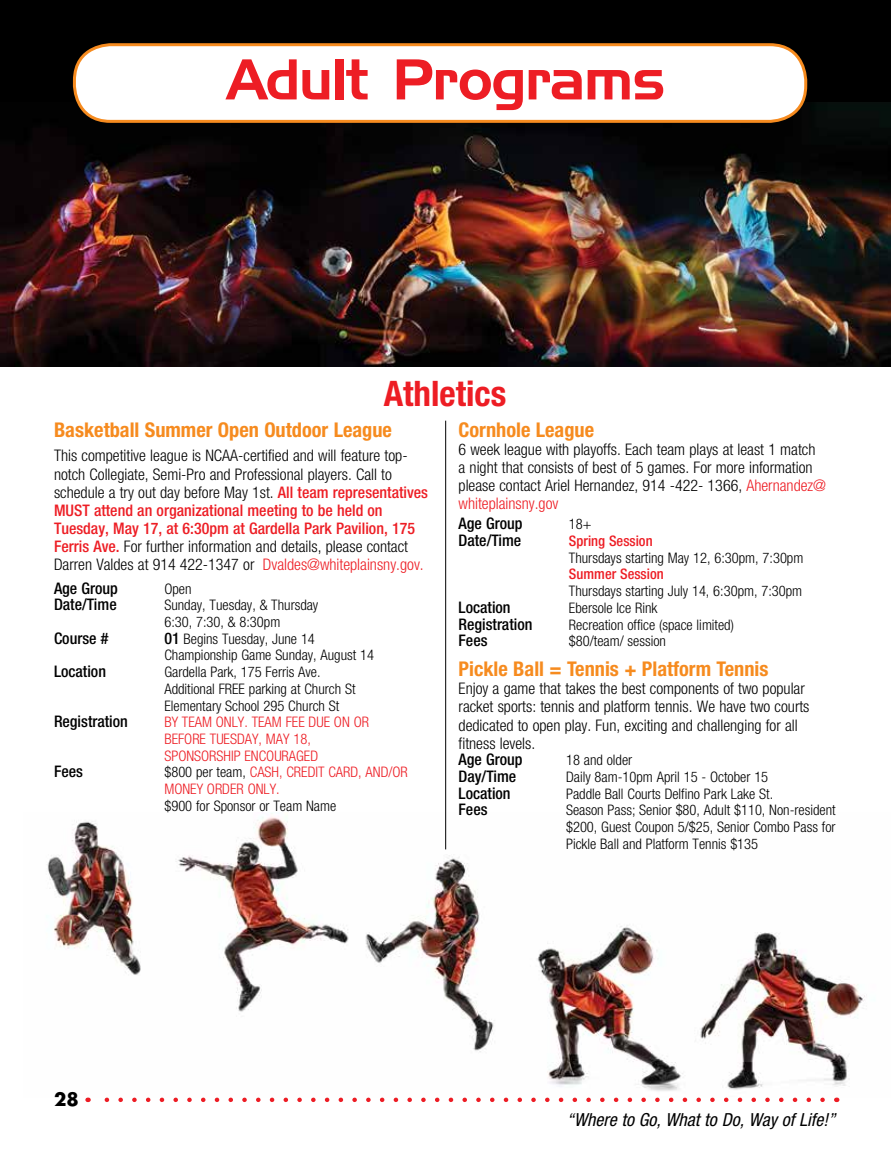
<style>
.page{position:relative;width:891px;height:1161px;background:#fff}
.page>*{position:absolute;margin:0;border:0;box-sizing:border-box;transform-origin:0 0}
.t1{font:55.8px "Handel Gothic BT";letter-spacing:-.015em;color:#ed1d24}
.t2{font:700 condensed 35.25px "Helvetica Neue";color:#ed1d24}
.t3{font:700 condensed 20.4px "Helvetica Neue";color:#f68b1f}
.t4{font:italic condensed 18px "Helvetica Neue";color:#000}
.t5{font:700 18px "Futura";color:#000}
.t6{font:300 condensed 16.05px/18.1px "Helvetica Neue";color:#000}
.t7{font:500 condensed 16.05px "Helvetica Neue";color:#000}
.t8{font:300 condensed 14.55px/16.6px "Helvetica Neue";color:#000}
.t9{font:300 condensed 14.55px/16.6px "Helvetica Neue";color:#ed1d24}
.t10{font:500 condensed 14.55px "Helvetica Neue";color:#ed1d24}
.s1{font-weight:500;color:#ed1d24}
.s2{color:#ed1d24}
.s3{font-weight:500;font-size:16.05px}
.s4{color:#000}
</style>
<div class="page">
<img style="left:47px;top:813px;width:818px;height:285px">
<svg style="left:88px;top:1098px;width:735px;height:4px"></svg>
<img style="left:0;top:102px;width:891px;height:264px">
<div style="left:0;top:0;width:891px;height:102px;background:#000"></div>
<hr style="left:445px;top:421px;width:1px;height:428px;background:#000">
<div style="left:74px;top:45px;width:732px;height:76px;background:#fff;border-radius:36px"></div>
<div style="left:73px;top:43px;width:734px;height:80px;border:3px solid #f68b1f;border-radius:36px"></div>
<h1 class="t1" style="left:227px;top:46px;width:440px">Adult Programs</h1>
<h2 class="t2" style="left:384px;top:372px;width:124px">Athletics</h2>
<p class="t3" style="left:54px;top:417px;width:340px">Basketball Summer Open Outdoor League</p>
<p class="t6" style="left:54px;top:446px;width:376px">This competitive league is NCAA-certified and will feature top&shy;notch Collegiate, Semi-Pro and Professional players. Call to schedule a try out day before May 1st. <span class="s1">All team representatives MUST attend an organizational meeting to be held on Tuesday, May 17, at 6:30pm at Gardella Park Pavilion, 175<br>Ferris Ave.</span> For further information and details, please contact Darren Valdes at 914 422-1347 or <span class="s2">Dvaldes@whiteplainsny.gov.</span></p>
<p class="t7" style="left:54px;top:578px;width:65px">Age Group</p>
<p class="t8" style="left:164px;top:580px;width:29px">Open</p>
<p class="t7" style="left:54px;top:595px;width:64px">Date/Time</p>
<p class="t8" style="left:164px;top:597px;width:155px">Sunday, Tuesday, &amp; Thursday<br>6:30, 7:30, &amp; 8:30pm</p>
<p class="t7" style="left:54px;top:628px;width:56px">Course #</p>
<p class="t8" style="left:164px;top:630px;width:211px"><span class="s3">01</span> Begins Tuesday, June 14<br>Championship Game Sunday, August 14</p>
<p class="t7" style="left:54px;top:662px;width:54px">Location</p>
<p class="t8" style="left:164px;top:664px;width:193px">Gardella Park, 175 Ferris Ave.<br>Additional FREE parking at Church St<br>Elementary School 295 Church St</p>
<p class="t7" style="left:54px;top:712px;width:75px">Registration</p>
<p class="t9" style="left:164px;top:714px;width:206px">BY TEAM ONLY. TEAM FEE DUE ON OR<br>BEFORE TUESDAY, MAY 18,<br>SPONSORSHIP ENCOURAGED</p>
<p class="t7" style="left:54px;top:762px;width:31px">Fees</p>
<p class="t9" style="left:164px;top:764px;width:245px"><span class="s4">$800 per team,</span> CASH, CREDIT CARD, AND/OR<br>MONEY ORDER ONLY.</p>
<p class="t8" style="left:164px;top:797px;width:173px">$900 for Sponsor or Team Name</p>
<p class="t3" style="left:459px;top:417px;width:137px">Cornhole League</p>
<p class="t6" style="left:459px;top:440px;width:369px">6 week league with playoffs. Each team plays at least 1 match a night that consists of best of 5 games. For more information please contact Ariel Hernandez, 914 -422- 1366, <span class="s2">Ahernandez@ whiteplainsny.gov</span></p>
<p class="t7" style="left:459px;top:514px;width:65px">Age Group</p>
<p class="t8" style="left:569px;top:516px;width:24px">18+</p>
<p class="t7" style="left:459px;top:531px;width:64px">Date/Time</p>
<p class="t10" style="left:569px;top:532px;width:85px">Spring Session</p>
<p class="t8" style="left:569px;top:549px;width:236px">Thursdays starting May 12, 6:30pm, 7:30pm</p>
<p class="t10" style="left:569px;top:566px;width:96px">Summer Session</p>
<p class="t8" style="left:569px;top:583px;width:235px">Thursdays starting July 14, 6:30pm, 7:30pm</p>
<p class="t7" style="left:459px;top:598px;width:54px">Location</p>
<p class="t8" style="left:569px;top:599px;width:90px">Ebersole Ice Rink</p>
<p class="t7" style="left:459px;top:614px;width:75px">Registration</p>
<p class="t8" style="left:569px;top:616px;width:167px">Recreation office (space limited)</p>
<p class="t7" style="left:459px;top:631px;width:31px">Fees</p>
<p class="t8" style="left:569px;top:633px;width:99px">$80/team/ session</p>
<p class="t3" style="left:459px;top:656px;width:311px">Pickle Ball = Tennis + Platform Tennis</p>
<p class="t6" style="left:459px;top:679px;width:352px">Enjoy a game that takes the best components of two popular racket sports: tennis and platform tennis. We have two courts dedicated to open play. Fun, exciting and challenging for all fitness levels.</p>
<p class="t7" style="left:459px;top:750px;width:65px">Age Group</p>
<p class="t8" style="left:566px;top:752px;width:68px">18 and older</p>
<p class="t7" style="left:459px;top:767px;width:59px">Day/Time</p>
<p class="t8" style="left:566px;top:768px;width:204px">Daily 8am-10pm April 15 - October 15</p>
<p class="t7" style="left:459px;top:784px;width:54px">Location</p>
<p class="t8" style="left:566px;top:785px;width:209px">Paddle Ball Courts Delfino Park Lake St.</p>
<p class="t7" style="left:459px;top:800px;width:31px">Fees</p>
<p class="t8" style="left:566px;top:802px;width:271px;text-align:justify">Season Pass; Senior $80, Adult $110, Non-resident $200, Guest Coupon 5/$25, Senior Combo Pass for Pickle Ball and Platform Tennis $135</p>
<p class="t5" style="left:54px;top:1086px;width:26px">28</p>
<p class="t4" style="left:567px;top:1109px;width:270px">“Where to Go, What to Do, Way of Life!”</p>
</div>
